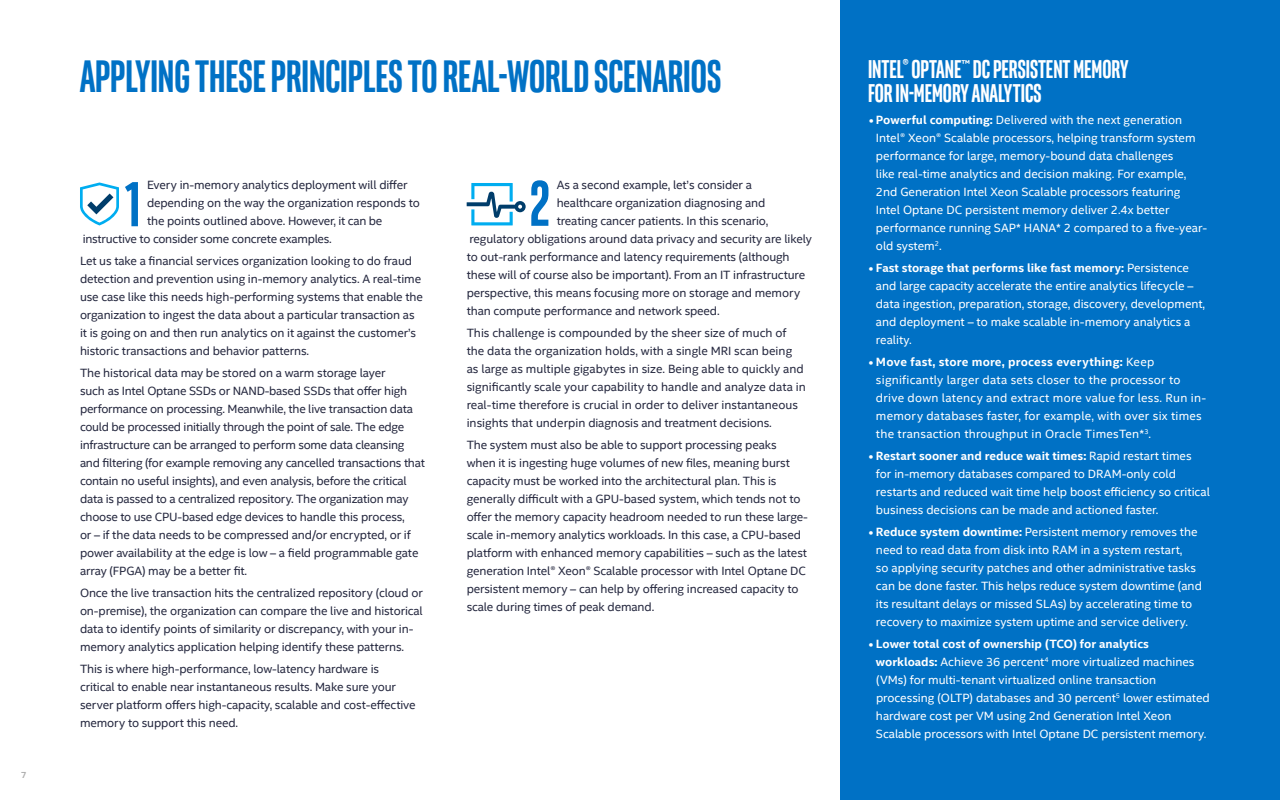
<style>
.page{position:relative;width:1280px;height:800px;background:#fff}
.page>*{position:absolute;margin:0;border:0;box-sizing:border-box;transform-origin:0 0}
.t1{font:700 65px "Intel Clear Pro";color:#0071c5}
.t2{font:700 64px "Intel Clear Pro";color:#0071c5}
.t3{font:700 46px "Intel Clear Pro";color:#0071c5}
.t4{font:700 26px/24px "Intel Clear Pro";color:#fff}
.t5{font:12px/18px "Intel Clear";letter-spacing:-.01em;color:#262940}
.t6{font:12px/18px "Intel Clear";color:#fff}
.t7{font:12px/18px "Intel Clear";letter-spacing:.02em;color:#fff}
.t8{font:700 9px "Intel Clear";color:#adadad}
.s1{font-weight:700}
</style>
<div class="page">
<div style="left:840px;top:0;width:440px;height:800px;background:#0071c5"></div>
<svg style="left:467px;top:183px;width:59px;height:42px"></svg>
<svg style="left:80px;top:182px;width:39px;height:43px"></svg>
<p class="t8" style="left:21px;top:769px;width:7px">7</p>
<h3 class="t3" style="left:80px;top:47px;width:643px">APPLYING THESE PRINCIPLES TO REAL-WORLD SCENARIOS</h3>
<h2 class="t2" style="left:125px;top:164px;width:16px">1</h2>
<h1 class="t1" style="left:530px;top:163px;width:21px">2</h1>
<p class="t5" style="left:147px;top:176px;width:262px">Every in-memory analytics deployment will differ</p>
<p class="t5" style="left:147px;top:194px;width:275px">depending on the way the organization responds to</p>
<p class="t5" style="left:147px;top:212px;width:237px">the points outlined above. However, it can be</p>
<p class="t5" style="left:83px;top:230px;width:251px">instructive to consider some concrete examples.</p>
<p class="t5" style="left:80px;top:252px;width:344px">Let us take a financial services organization looking to do fraud detection and prevention using in-memory analytics. A real-time use case like this needs high-performing systems that enable the organization to ingest the data about a particular transaction as it is going on and then run analytics on it against the customer’s historic transactions and behavior patterns.</p>
<p class="t5" style="left:80px;top:364px;width:346px">The historical data may be stored on a warm storage layer<br>such as Intel Optane SSDs or NAND-based SSDs that offer high performance on processing. Meanwhile, the live transaction data could be processed initially through the point of sale. The edge infrastructure can be arranged to perform some data cleansing and filtering (for example removing any cancelled transactions that contain no useful insights), and even analysis, before the critical data is passed to a centralized repository. The organization may choose to use CPU-based edge devices to handle this process,<br>or – if the data needs to be compressed and/or encrypted, or if power availability at the edge is low – a field programmable gate array (FPGA) may be a better fit.</p>
<p class="t5" style="left:80px;top:584px;width:344px">Once the live transaction hits the centralized repository (cloud or on-premise), the organization can compare the live and historical data to identify points of similarity or discrepancy, with your in&shy;memory analytics application helping identify these patterns.</p>
<p class="t5" style="left:80px;top:660px;width:337px">This is where high-performance, low-latency hardware is critical to enable near instantaneous results. Make sure your server platform offers high-capacity, scalable and cost-effective memory to support this need.</p>
<p class="t5" style="left:557px;top:176px;width:197px">As a second example, let’s consider a</p>
<p class="t5" style="left:557px;top:194px;width:210px">healthcare organization diagnosing and</p>
<p class="t5" style="left:557px;top:212px;width:213px">treating cancer patients. In this scenario,</p>
<p class="t5" style="left:469px;top:230px;width:344px">regulatory obligations around data privacy and security are likely</p>
<p class="t5" style="left:467px;top:248px;width:325px">to out-rank performance and latency requirements (although</p>
<p class="t5" style="left:467px;top:266px;width:340px">these will of course also be important). From an IT infrastructure</p>
<p class="t5" style="left:467px;top:284px;width:335px">perspective, this means focusing more on storage and memory</p>
<p class="t5" style="left:467px;top:302px;width:255px">than compute performance and network speed.</p>
<p class="t5" style="left:467px;top:324px;width:341px">This challenge is compounded by the sheer size of much of the data the organization holds, with a single MRI scan being as large as multiple gigabytes in size. Being able to quickly and significantly scale your capability to handle and analyze data in real-time therefore is crucial in order to deliver instantaneous insights that underpin diagnosis and treatment decisions.</p>
<p class="t5" style="left:467px;top:436px;width:343px">The system must also be able to support processing peaks when it is ingesting huge volumes of new files, meaning burst capacity must be worked into the architectural plan. This is generally difficult with a GPU-based system, which tends not to offer the memory capacity headroom needed to run these large&shy;scale in-memory analytics workloads. In this case, a CPU-based platform with enhanced memory capabilities – such as the latest generation Intel® Xeon® Scalable processor with Intel Optane DC persistent memory – can help by offering increased capacity to scale during times of peak demand.</p>
<h3 class="t4" style="left:868px;top:56px;width:262px">INTEL® OPTANE™ DC PERSISTENT MEMORY<br>FOR IN-MEMORY ANALYTICS</h3>
<p class="t6" style="left:876px;top:110px;width:333px;text-indent:-7px"><span class="s1">• Powerful computing:</span> Delivered with the next generation Intel® Xeon® Scalable processors, helping transform system performance for large, memory-bound data challenges<br>like real-time analytics and decision making. For example, 2nd Generation Intel Xeon Scalable processors featuring Intel Optane DC persistent memory deliver 2.4x better performance running SAP* HANA* 2 compared to a five-year&shy;old system<sup>2</sup>.</p>
<p class="t6" style="left:876px;top:258px;width:331px;text-indent:-7px"><span class="s1">• Fast storage that performs like fast memory:</span> Persistence and large capacity accelerate the entire analytics lifecycle – data ingestion, preparation, storage, discovery, development, and deployment – to make scalable in-memory analytics a reality.</p>
<p class="t7" style="left:876px;top:352px;width:332px;text-indent:-7px"><span class="s1">• Move fast, store more, process everything:</span> Keep significantly larger data sets closer to the processor to drive down latency and extract more value for less. Run in&shy;memory databases faster, for example, with over six times the transaction throughput in Oracle TimesTen*<sup>3</sup>.</p>
<p class="t6" style="left:876px;top:446px;width:336px;text-indent:-7px"><span class="s1">• Restart sooner and reduce wait times:</span> Rapid restart times for in-memory databases compared to DRAM-only cold restarts and reduced wait time help boost efficiency so critical business decisions can be made and actioned faster.</p>
<p class="t6" style="left:876px;top:522px;width:327px;text-indent:-7px"><span class="s1">• Reduce system downtime:</span> Persistent memory removes the need to read data from disk into RAM in a system restart,<br>so applying security patches and other administrative tasks can be done faster. This helps reduce system downtime (and its resultant delays or missed SLAs) by accelerating time to recovery to maximize system uptime and service delivery.</p>
<p class="t6" style="left:876px;top:634px;width:335px;text-indent:-7px"><span class="s1">• Lower total cost of ownership (TCO) for analytics workloads:</span> Achieve 36 percent<sup>4</sup> more virtualized machines (VMs) for multi-tenant virtualized online transaction processing (OLTP) databases and 30 percent<sup>5</sup> lower estimated hardware cost per VM using 2nd Generation Intel Xeon Scalable processors with Intel Optane DC persistent memory.</p>
</div>
